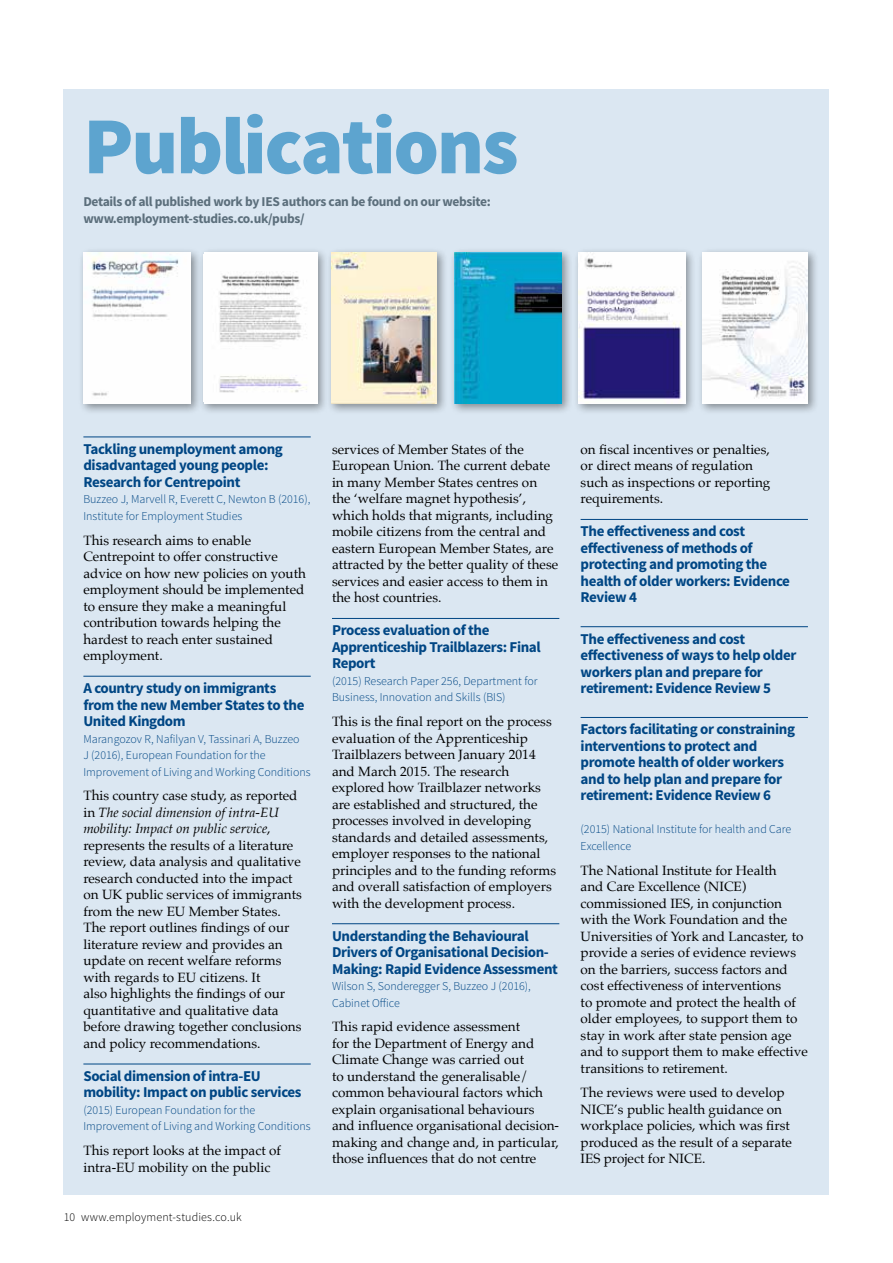
<style>
.page{position:relative;width:893px;height:1263px;background:#fff}
.page>*{position:absolute;margin:0;border:0;box-sizing:border-box;transform-origin:0 0}
.t1{font:900 81px "Source Sans Pro";letter-spacing:-.025em;color:#5da4cf}
.t2{font:700 15px/16.5px "Source Sans Pro";letter-spacing:-.025em;color:#004684}
.t3{font:13.5px/16.5px "Palatino";color:#000}
.t4{font:700 13.5px/16.5px "Source Sans Pro";letter-spacing:-.025em;color:#5c6f7c}
.t5{font:300 12px/16.5px "Source Sans Pro";color:#004684}
.t6{font:300 12px "Source Sans Pro";letter-spacing:.01em;color:#000}
.s1{font-style:italic}
</style>
<div class="page">
<div style="left:64px;top:89px;width:765px;height:1106px;background:#dbe7f2"></div>
<hr style="left:83px;top:437px;width:228px;height:1px;background:#004684">
<hr style="left:83px;top:676px;width:228px;height:1px;background:#004684">
<hr style="left:83px;top:1064px;width:228px;height:1px;background:#004684">
<hr style="left:332px;top:618px;width:227px;height:1px;background:#004684">
<hr style="left:332px;top:923px;width:227px;height:1px;background:#004684">
<hr style="left:581px;top:519px;width:227px;height:1px;background:#004684">
<hr style="left:581px;top:626px;width:227px;height:1px;background:#004684">
<hr style="left:581px;top:717px;width:227px;height:1px;background:#004684">
<div style="left:449px;top:247px;width:124px;height:168px;background:#000;opacity:.4"></div>
<img style="left:454px;top:252px;width:107px;height:152px">
<div style="left:78px;top:247px;width:124px;height:168px;background:#000;opacity:.4"></div>
<img style="left:83px;top:252px;width:107px;height:152px">
<div style="left:573px;top:247px;width:123px;height:168px;background:#000;opacity:.4"></div>
<img style="left:578px;top:252px;width:107px;height:152px">
<div style="left:198px;top:247px;width:131px;height:168px;background:#000;opacity:.4"></div>
<div style="left:204px;top:252px;width:113px;height:152px;background:#fff"></div>
<img style="left:219px;top:271px;width:88px;height:122px">
<div style="left:326px;top:247px;width:122px;height:168px;background:#000;opacity:.4"></div>
<img style="left:331px;top:252px;width:106px;height:152px">
<div style="left:697px;top:247px;width:122px;height:168px;background:#000;opacity:.4"></div>
<img style="left:702px;top:252px;width:106px;height:150px">
<h1 class="t1" style="left:83px;top:94px;width:437px">Publications</h1>
<p class="t4" style="left:83px;top:194px;width:409px">Details of all published work by IES authors can be found on our website: www.employment-studies.co.uk/pubs/</p>
<p class="t2" style="left:83px;top:441px;width:201px">Tackling unemployment among disadvantaged young people:<br>Research for Centrepoint</p>
<p class="t5" style="left:83px;top:491px;width:228px">Buzzeo J, Marvell R, Everett C, Newton B (2016),<br>Institute for Employment Studies</p>
<p class="t3" style="left:83px;top:532px;width:224px">This research aims to enable<br>Centrepoint to offer constructive advice on how new policies on youth employment should be implemented to ensure they make a meaningful contribution towards helping the hardest to reach enter sustained employment.</p>
<p class="t2" style="left:83px;top:680px;width:223px">A country study on immigrants from the new Member States to the<br>United Kingdom</p>
<p class="t5" style="left:83px;top:730px;width:229px">Marangozov R, Nafilyan V, Tassinari A, Buzzeo<br>J (2016), European Foundation for the<br>Improvement of Living and Working Conditions</p>
<p class="t3" style="left:83px;top:787px;width:220px">This country case study, as reported in <span class="s1">The social dimension of intra-EU mobility: Impact on public service</span>, represents the results of a literature review, data analysis and qualitative research conducted into the impact on UK public services of immigrants from the new EU Member States.<br>The report outlines findings of our literature review and provides an update on recent welfare reforms with regards to EU citizens. It<br>also highlights the findings of our quantitative and qualitative data before drawing together conclusions and policy recommendations.</p>
<p class="t2" style="left:83px;top:1068px;width:220px">Social dimension of intra-EU mobility: Impact on public services</p>
<p class="t5" style="left:83px;top:1102px;width:229px">(2015) European Foundation for the<br>Improvement of Living and Working Conditions</p>
<p class="t3" style="left:83px;top:1142px;width:199px">This report looks at the impact of intra-EU mobility on the public</p>
<p class="t6" style="left:64px;top:1210px;width:179px">10 www.employment-studies.co.uk</p>
<p class="t3" style="left:332px;top:441px;width:228px">services of Member States of the European Union. The current debate in many Member States centres on the ‘welfare magnet hypothesis’, which holds that migrants, including mobile citizens from the central and eastern European Member States, are attracted by the better quality of these services and easier access to them in the host countries.</p>
<p class="t2" style="left:332px;top:623px;width:210px">Process evaluation of the<br>Apprenticeship Trailblazers: Final<br>Report</p>
<p class="t5" style="left:332px;top:673px;width:207px">(2015) Research Paper 256, Department for<br>Business, Innovation and Skills (BIS)</p>
<p class="t3" style="left:332px;top:713px;width:226px">This is the final report on the process evaluation of the Apprenticeship Trailblazers between January 2014 and March 2015. The research explored how Trailblazer networks are established and structured, the processes involved in developing standards and detailed assessments, employer responses to the national principles and to the funding reforms and overall satisfaction of employers with the development process.</p>
<p class="t2" style="left:332px;top:928px;width:227px">Understanding the Behavioural<br>Drivers of Organisational Decision-<br>Making: Rapid Evidence Assessment</p>
<p class="t5" style="left:332px;top:978px;width:200px">Wilson S, Sonderegger S, Buzzeo J (2016),<br>Cabinet Office</p>
<p class="t3" style="left:332px;top:1018px;width:229px">This rapid evidence assessment<br>for the Department of Energy and Climate Change was carried out<br>to understand the generalisable/ common behavioural factors which explain organisational behaviours and influence organisational decision&shy;making and change and, in particular, those influences that do not centre</p>
<p class="t3" style="left:581px;top:441px;width:191px">on fiscal incentives or penalties, or direct means of regulation such as inspections or reporting requirements.</p>
<p class="t2" style="left:581px;top:524px;width:211px">The effectiveness and cost effectiveness of methods of protecting and promoting the health of older workers: Evidence<br>Review 4</p>
<p class="t2" style="left:581px;top:631px;width:217px">The effectiveness and cost effectiveness of ways to help older workers plan and prepare for retirement: Evidence Review 5</p>
<p class="t2" style="left:581px;top:722px;width:216px">Factors facilitating or constraining interventions to protect and promote health of older workers and to help plan and prepare for retirement: Evidence Review 6</p>
<p class="t5" style="left:581px;top:821px;width:212px">(2015) National Institute for health and Care<br>Excellence</p>
<p class="t3" style="left:581px;top:862px;width:229px">The National Institute for Health<br>and Care Excellence (NICE) commissioned IES, in conjunction with the Work Foundation and the Universities of York and Lancaster, to provide a series of evidence reviews on the barriers, success factors and cost effectiveness of interventions<br>to promote and protect the health of older employees, to support them to stay in work after state pension age and to support them to make effective transitions to retirement.</p>
<p class="t3" style="left:581px;top:1084px;width:213px">The reviews were used to develop<br>NICE’s public health guidance on workplace policies, which was first produced as the result of a separate<br>IES project for NICE.</p>
</div>
